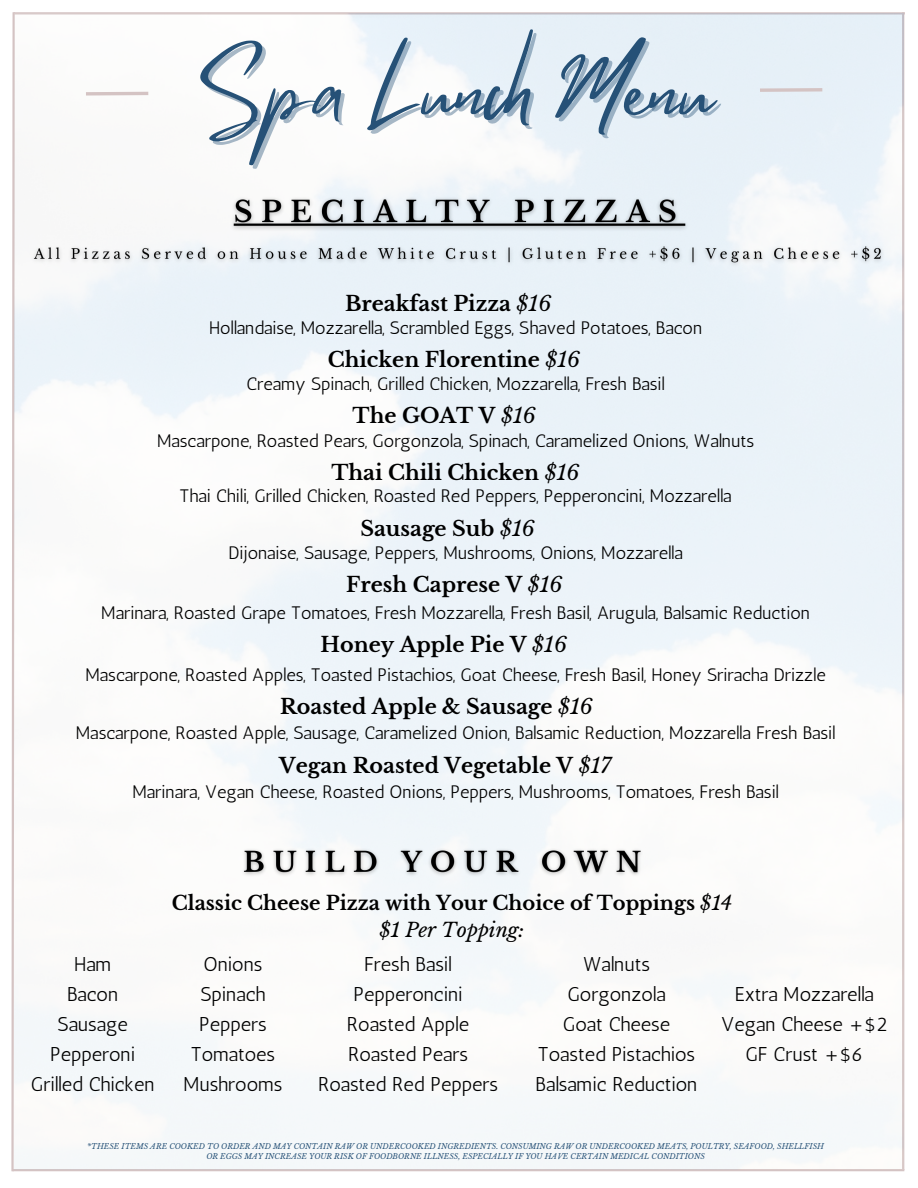
<style>
.page{position:relative;width:918px;height:1188px;background:#fff}
.page>*{position:absolute;margin:0;border:0;box-sizing:border-box;transform-origin:0 0}
.t1{font:80.7px "Mistrully";color:#265177}
.t2{font:700 20.7px "Libre Baskerville";color:#000}
.t3{font:19.95px/30px "Antic";color:#000;text-align:center}
.t4{font:700 19.5px/27px "Libre Baskerville";color:#000;text-align:center}
.t5{font:18.15px "Antic";color:#000}
.t6{font:italic 7.5px/10.1px "Libre Baskerville";color:#265177;text-align:center}
.s1{font-weight:400;font-style:italic}
</style>
<div class="page">
<hr style="left:14px;top:12px;width:891px;height:2px;background:#d4c3c3">
<svg style="left:11px;top:12px;width:5px;height:1160px"></svg>
<hr style="left:13px;top:1169px;width:891px;height:2px;background:#d4c3c3">
<svg style="left:86px;top:92px;width:62px;height:4px"></svg>
<svg style="left:760px;top:88px;width:62px;height:4px"></svg>
<img style="left:26px;top:193px;width:863px;height:78px">
<img style="left:236px;top:843px;width:415px;height:38px">
<p class="t1" style="left:204px;top:26px;width:511px">Spa Lunch Menu</p>
<h4 class="t2" style="left:345px;top:291px;width:208px">Breakfast Pizza <span class="s1">$16</span></h4>
<h3 class="t5" style="left:209px;top:317px;width:495px">Hollandaise, Mozzarella, Scrambled Eggs, Shaved Potatoes, Bacon</h3>
<h1 class="t2" style="left:328px;top:347px;width:254px">Chicken Florentine <span class="s1">$16</span></h1>
<h3 class="t5" style="left:246px;top:373px;width:420px">Creamy Spinach, Grilled Chicken, Mozzarella, Fresh Basil</h3>
<h4 class="t2" style="left:353px;top:403px;width:185px">The GOAT V <span class="s1">$16</span></h4>
<h3 class="t5" style="left:157px;top:430px;width:599px">Mascarpone, Roasted Pears, Gorgonzola, Spinach, Caramelized Onions, Walnuts</h3>
<h4 class="t2" style="left:331px;top:460px;width:250px">Thai Chili Chicken <span class="s1">$16</span></h4>
<h3 class="t5" style="left:180px;top:485px;width:553px">Thai Chili, Grilled Chicken, Roasted Red Peppers, Pepperoncini, Mozzarella</h3>
<h4 class="t2" style="left:360px;top:516px;width:176px">Sausage Sub <span class="s1">$16</span></h4>
<h3 class="t5" style="left:228px;top:542px;width:456px">Dijonaise, Sausage, Peppers, Mushrooms, Onions, Mozzarella</h3>
<h4 class="t2" style="left:346px;top:572px;width:218px">Fresh Caprese V <span class="s1">$16</span></h4>
<h3 class="t5" style="left:101px;top:602px;width:710px">Marinara, Roasted Grape Tomatoes, Fresh Mozzarella, Fresh Basil, Arugula, Balsamic Reduction</h3>
<h4 class="t2" style="left:321px;top:632px;width:248px">Honey Apple Pie V <span class="s1">$16</span></h4>
<h3 class="t5" style="left:85px;top:664px;width:742px">Mascarpone, Roasted Apples, Toasted Pistachios, Goat Cheese, Fresh Basil, Honey Sriracha Drizzle</h3>
<h4 class="t2" style="left:280px;top:694px;width:315px">Roasted Apple &amp; Sausage <span class="s1">$16</span></h4>
<h3 class="t5" style="left:76px;top:722px;width:761px">Mascarpone, Roasted Apple, Sausage, Caramelized Onion, Balsamic Reduction, Mozzarella Fresh Basil</h3>
<h3 class="t2" style="left:279px;top:753px;width:334px">Vegan Roasted Vegetable V <span class="s1">$17</span></h3>
<h4 class="t5" style="left:132px;top:781px;width:648px">Marinara, Vegan Cheese, Roasted Onions, Peppers, Mushrooms, Tomatoes, Fresh Basil</h4>
<h3 class="t3" style="left:58px;top:949px;width:72px">Ham<br>Bacon<br>Sausage</h3>
<p class="t3" style="left:50px;top:1039px;width:86px">Pepperoni</p>
<h3 class="t3" style="left:31px;top:1069px;width:125px">Grilled Chicken</h3>
<h4 class="t4" style="left:172px;top:890px;width:562px">Classic Cheese Pizza with Your Choice of Toppings <span class="s1">$14 $1 Per Topping:</span></h4>
<p class="t3" style="left:183px;top:949px;width:100px">Onions<br>Spinach<br>Peppers<br>Tomatoes<br>Mushrooms</p>
<h3 class="t3" style="left:318px;top:949px;width:181px">Fresh Basil<br>Pepperoncini<br>Roasted Apple<br>Roasted Pears<br>Roasted Red Peppers</h3>
<h3 class="t3" style="left:536px;top:949px;width:163px">Walnuts<br>Gorgonzola<br>Goat Cheese<br>Toasted Pistachios<br>Balsamic Reduction</h3>
<h3 class="t3" style="left:721px;top:979px;width:168px">Extra Mozzarella<br>Vegan Cheese +$2<br>GF Crust +$6</h3>
<h3 class="t6" style="left:87px;top:1142px;width:738px">*THESE ITEMS ARE COOKED TO ORDER AND MAY CONTAIN RAW OR UNDERCOOKED INGREDIENTS. CONSUMING RAW OR UNDERCOOKED MEATS, POULTRY, SEAFOOD, SHELLFISH<br>OR EGGS MAY INCREASE YOUR RISK OF FOODBORNE ILLNESS, ESPECIALLY IF YOU HAVE CERTAIN MEDICAL CONDITIONS</h3>
</div>
